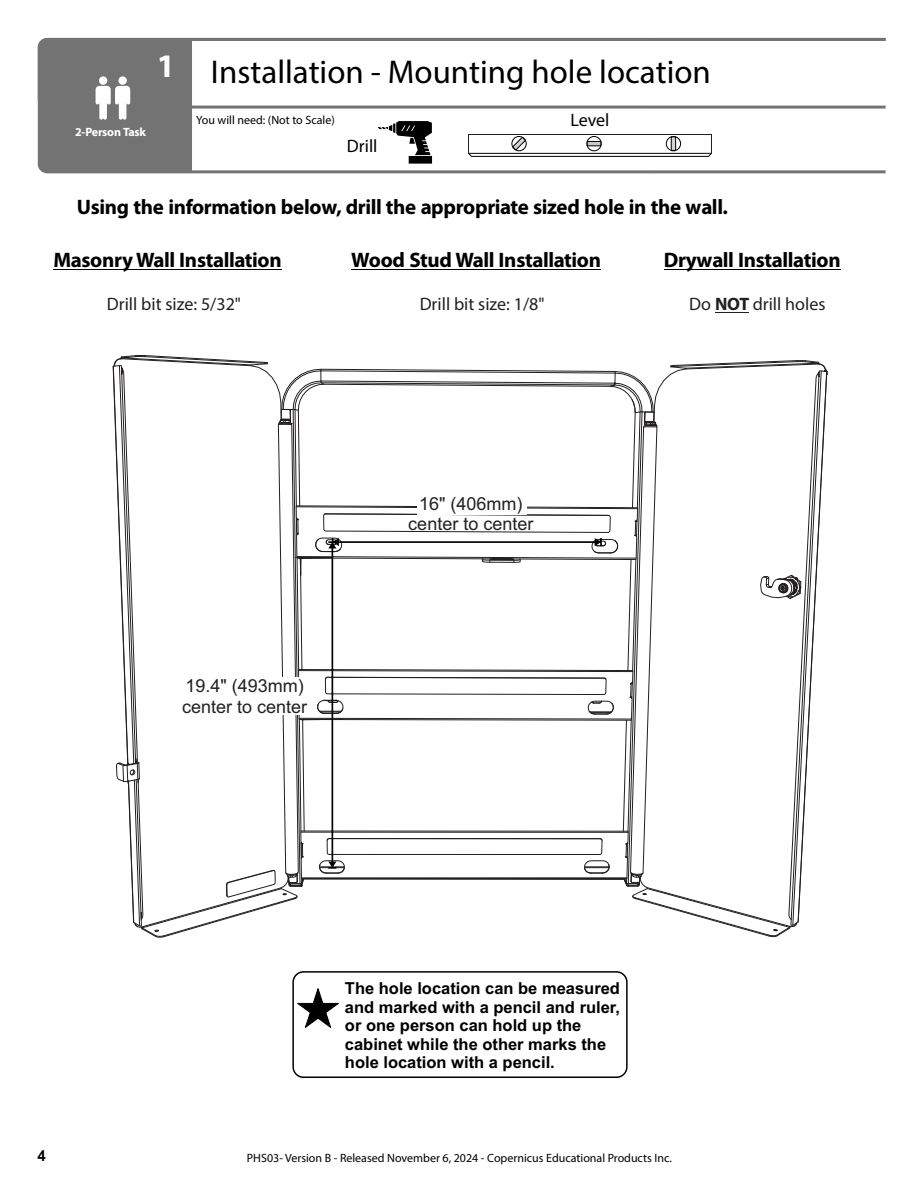
<style>
.page{position:relative;width:918px;height:1188px;background:#fff}
.page>*{position:absolute;margin:0;border:0;box-sizing:border-box;transform-origin:0 0}
.t1{font:33px "Myriad Pro";color:#000}
.t2{font:700 33px "Myriad Pro";color:#fff}
.t3{font:700 21px "Myriad Pro";letter-spacing:-.02em;color:#000}
.t4{font:18px/20.1px "Arial";color:#231f20;text-align:center}
.t5{font:18px "Myriad Pro";color:#231f20}
.t6{font:18px "Myriad Pro";color:#000}
.t7{font:700 16.5px/18.5px "Arial";color:#000}
.t8{font:700 15px "Arial";color:#000}
.t9{font:12px "Myriad Pro";color:#000}
.t10{font:700 12px "Myriad Pro";letter-spacing:-.02em;color:#fff}
.s1{font-weight:700}
</style>
<div class="page">
<svg style="left:38px;top:38px;width:848px;height:135px"></svg>
<svg style="left:112px;top:355px;width:715px;height:583px"></svg>
<svg style="left:96px;top:76px;width:34px;height:44px"></svg>
<div style="left:292px;top:971px;width:336px;height:107px;background:#fff;border:1px solid #000;border-radius:10px"></div>
<svg style="left:297px;top:988px;width:42px;height:40px"></svg>
<hr style="left:54px;top:269px;width:78px;height:1px;background:#000">
<hr style="left:132px;top:269px;width:150px;height:1px;background:#000">
<hr style="left:351px;top:269px;width:250px;height:1px;background:#000">
<hr style="left:664px;top:269px;width:48px;height:1px;background:#000">
<hr style="left:712px;top:269px;width:129px;height:1px;background:#000">
<hr style="left:715px;top:312px;width:34px;height:1px;background:#231f20">
<svg style="left:378px;top:121px;width:54px;height:43px"></svg>
<svg style="left:468px;top:134px;width:245px;height:23px"></svg>
<h1 class="t2" style="left:157px;top:52px;width:20px">1</h1>
<p class="t10" style="left:75px;top:127px;width:72px">2-Person Task</p>
<h1 class="t1" style="left:211px;top:59px;width:501px">Installation - Mounting hole location</h1>
<p class="t9" style="left:196px;top:115px;width:140px">You will need: (Not to Scale)</p>
<p class="t6" style="left:347px;top:139px;width:32px">Drill</p>
<p class="t6" style="left:571px;top:113px;width:41px">Level</p>
<p class="t3" style="left:77px;top:198px;width:653px">Using the information below, drill the appropriate sized hole in the wall.</p>
<p class="t3" style="left:54px;top:251px;width:230px">Masonry Wall Installation</p>
<p class="t5" style="left:107px;top:297px;width:136px">Drill bit size: 5/32"</p>
<p class="t3" style="left:351px;top:251px;width:251px">Wood Stud Wall Installation</p>
<p class="t5" style="left:420px;top:297px;width:126px">Drill bit size: 1/8"</p>
<p class="t3" style="left:664px;top:251px;width:178px">Drywall Installation</p>
<p class="t5" style="left:689px;top:297px;width:138px">Do <span class="s1">NOT</span> drill holes</p>
<p class="t4" style="left:182px;top:678px;width:127px;text-align:left">19.4" (493mm) center to center</p>
<p class="t4" style="left:408px;top:495px;width:127px">16" (406mm) center to center</p>
<p class="t7" style="left:345px;top:981px;width:277px">The hole location can be measured and marked with a pencil and ruler, or one person can hold up the cabinet while the other marks the hole location with a pencil.</p>
<p class="t8" style="left:37px;top:1150px;width:10px">4</p>
<p class="t9" style="left:247px;top:1153px;width:426px">PHS03- Version B - Released November 6, 2024 - Copernicus Educational Products Inc.</p>
</div>
